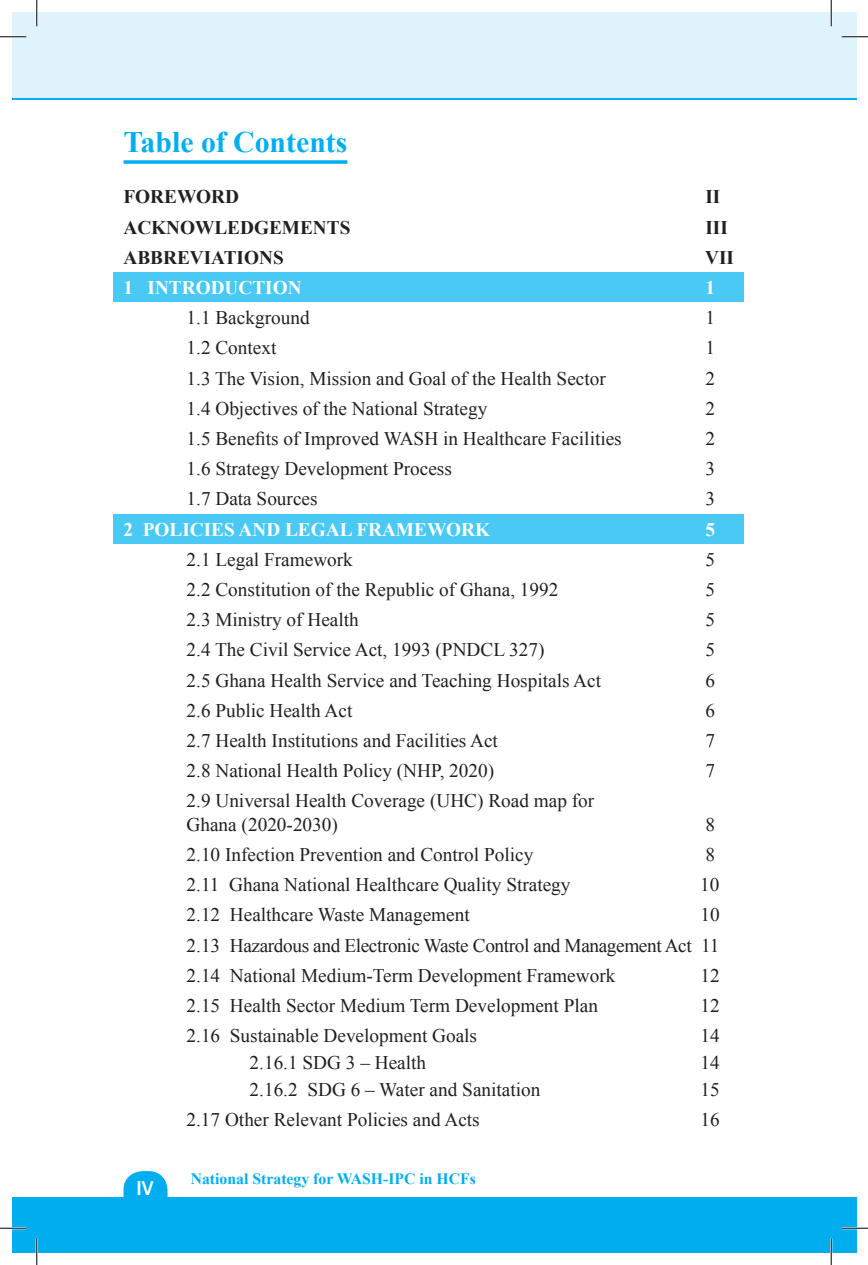
<style>
.page{position:relative;width:868px;height:1265px;background:#fff}
.page>*{position:absolute;margin:0;border:0;box-sizing:border-box;transform-origin:0 0}
.t1{font:700 29.75px "Times New Roman";color:#00aeef}
.t2{font:19.25px/30.1px "Times New Roman";color:#231f20}
.t3{font:700 19.25px "Times New Roman";color:#231f20}
.t4{font:700 19.25px "Times New Roman";color:#fff}
.t5{font:500 19.25px "Helvetica Neue";color:#fff}
.t6{font:700 15.75px "Times New Roman";color:#00aeef}
</style>
<div class="page">
<div style="left:12px;top:1197px;width:843px;height:55px;background:#00aeef"></div>
<hr style="left:12px;top:98px;width:843px;height:1px;background:#00aeef">
<div style="left:12px;top:12px;width:843px;height:86px;background:#dff3fc"></div>
<div style="left:123px;top:1170px;width:44px;height:50px;background:#00aeef;border-radius:19px"></div>
<div style="left:113px;top:272px;width:630px;height:30px;background:#49c9f4"></div>
<div style="left:113px;top:514px;width:630px;height:30px;background:#49c9f4"></div>
<svg style="left:123px;top:160px;width:224px;height:4px"></svg>
<hr style="left:0;top:36px;width:26px;height:2px;background:#fff">
<hr style="left:841px;top:36px;width:26px;height:2px;background:#fff">
<hr style="left:0;top:1226px;width:26px;height:2px;background:#fff">
<hr style="left:841px;top:1226px;width:26px;height:2px;background:#fff">
<hr style="left:36px;top:0;width:2px;height:26px;background:#fff">
<hr style="left:36px;top:1238px;width:2px;height:26px;background:#fff">
<hr style="left:829px;top:0;width:3px;height:26px;background:#fff">
<hr style="left:829px;top:1238px;width:3px;height:26px;background:#fff">
<svg style="left:0;top:36px;width:26px;height:1px"></svg>
<svg style="left:841px;top:36px;width:26px;height:1px"></svg>
<svg style="left:0;top:1227px;width:26px;height:1px"></svg>
<svg style="left:841px;top:1227px;width:26px;height:1px"></svg>
<svg style="left:36px;top:0;width:1px;height:26px"></svg>
<svg style="left:36px;top:1238px;width:1px;height:26px"></svg>
<svg style="left:830px;top:0;width:1px;height:26px"></svg>
<svg style="left:830px;top:1238px;width:1px;height:26px"></svg>
<h1 class="t1" style="left:123px;top:121px;width:225px">Table of Contents</h1>
<p class="t3" style="left:123px;top:183px;width:117px">FOREWORD</p>
<p class="t3" style="left:705px;top:183px;width:16px">II</p>
<p class="t3" style="left:123px;top:214px;width:228px">ACKNOWLEDGEMENTS</p>
<p class="t3" style="left:705px;top:214px;width:24px">III</p>
<p class="t3" style="left:123px;top:244px;width:162px">ABBREVIATIONS</p>
<p class="t3" style="left:704px;top:244px;width:30px">VII</p>
<p class="t4" style="left:123px;top:274px;width:180px">1 INTRODUCTION</p>
<p class="t4" style="left:705px;top:274px;width:11px">1</p>
<p class="t2" style="left:186px;top:302px;width:124px">1.1 Background</p>
<p class="t2" style="left:705px;top:302px;width:11px">1</p>
<p class="t2" style="left:186px;top:332px;width:91px">1.2 Context</p>
<p class="t2" style="left:705px;top:332px;width:11px">1</p>
<p class="t2" style="left:186px;top:363px;width:420px">1.3 The Vision, Mission and Goal of the Health Sector</p>
<p class="t2" style="left:705px;top:363px;width:11px">2</p>
<p class="t2" style="left:186px;top:393px;width:302px">1.4 Objectives of the National Strategy</p>
<p class="t2" style="left:705px;top:393px;width:11px">2</p>
<p class="t2" style="left:186px;top:423px;width:436px">1.5 Benefits of Improved WASH in Healthcare Facilities</p>
<p class="t2" style="left:705px;top:423px;width:11px">2</p>
<p class="t2" style="left:186px;top:453px;width:267px">1.6 Strategy Development Process</p>
<p class="t2" style="left:705px;top:453px;width:11px">3</p>
<p class="t2" style="left:186px;top:483px;width:132px">1.7 Data Sources</p>
<p class="t2" style="left:705px;top:483px;width:11px">3</p>
<p class="t4" style="left:123px;top:515px;width:368px">2 POLICIES AND LEGAL FRAMEWORK</p>
<p class="t4" style="left:705px;top:515px;width:11px">5</p>
<p class="t2" style="left:186px;top:544px;width:168px">2.1 Legal Framework</p>
<p class="t2" style="left:705px;top:544px;width:11px">5</p>
<p class="t2" style="left:186px;top:574px;width:373px">2.2 Constitution of the Republic of Ghana, 1992</p>
<p class="t2" style="left:705px;top:574px;width:11px">5</p>
<p class="t2" style="left:186px;top:604px;width:174px">2.3 Ministry of Health</p>
<p class="t2" style="left:705px;top:604px;width:11px">5</p>
<p class="t2" style="left:186px;top:634px;width:359px">2.4 The Civil Service Act, 1993 (PNDCL 327)</p>
<p class="t2" style="left:705px;top:634px;width:11px">5</p>
<p class="t2" style="left:186px;top:664px;width:416px">2.5 Ghana Health Service and Teaching Hospitals Act</p>
<p class="t2" style="left:705px;top:664px;width:11px">6</p>
<p class="t2" style="left:186px;top:695px;width:167px">2.6 Public Health Act</p>
<p class="t2" style="left:705px;top:695px;width:11px">6</p>
<p class="t2" style="left:186px;top:725px;width:313px">2.7 Health Institutions and Facilities Act</p>
<p class="t2" style="left:705px;top:725px;width:11px">7</p>
<p class="t2" style="left:186px;top:755px;width:309px">2.8 National Health Policy (NHP, 2020)</p>
<p class="t2" style="left:705px;top:755px;width:11px">7</p>
<p class="t2" style="left:186px;top:789px;width:409px;line-height:23.3px">2.9 Universal Health Coverage (UHC) Road map for<br>Ghana (2020-2030)</p>
<p class="t2" style="left:705px;top:808px;width:11px">8</p>
<p class="t2" style="left:186px;top:838px;width:348px">2.10 Infection Prevention and Control Policy</p>
<p class="t2" style="left:705px;top:838px;width:11px">8</p>
<p class="t2" style="left:186px;top:869px;width:385px">2.11 Ghana National Healthcare Quality Strategy</p>
<p class="t2" style="left:700px;top:869px;width:21px">10</p>
<p class="t2" style="left:186px;top:899px;width:285px">2.12 Healthcare Waste Management</p>
<p class="t2" style="left:186px;top:899px;width:534px;text-align:justify;text-indent:514px">10<br>2.13 Hazardous and Electronic Waste Control and Management Act 11<br>2.14 National Medium-Term Development Framework</p>
<p class="t2" style="left:700px;top:959px;width:21px">12</p>
<p class="t5" style="left:136px;top:1172px;width:19px">IV</p>
<p class="t2" style="left:186px;top:989px;width:413px">2.15 Health Sector Medium Term Development Plan</p>
<p class="t2" style="left:700px;top:989px;width:21px">12</p>
<p class="t2" style="left:186px;top:1020px;width:292px">2.16 Sustainable Development Goals</p>
<p class="t2" style="left:700px;top:1020px;width:21px">14</p>
<p class="t2" style="left:249px;top:1046px;width:178px">2.16.1 SDG 3 – Health</p>
<p class="t2" style="left:700px;top:1046px;width:21px">14</p>
<p class="t2" style="left:249px;top:1073px;width:292px">2.16.2 SDG 6 – Water and Sanitation</p>
<p class="t2" style="left:700px;top:1073px;width:21px">15</p>
<p class="t2" style="left:186px;top:1103px;width:294px">2.17 Other Relevant Policies and Acts</p>
<p class="t2" style="left:700px;top:1103px;width:21px">16</p>
<p class="t6" style="left:191px;top:1167px;width:287px">National Strategy for WASH-IPC in HCFs</p>
</div>
